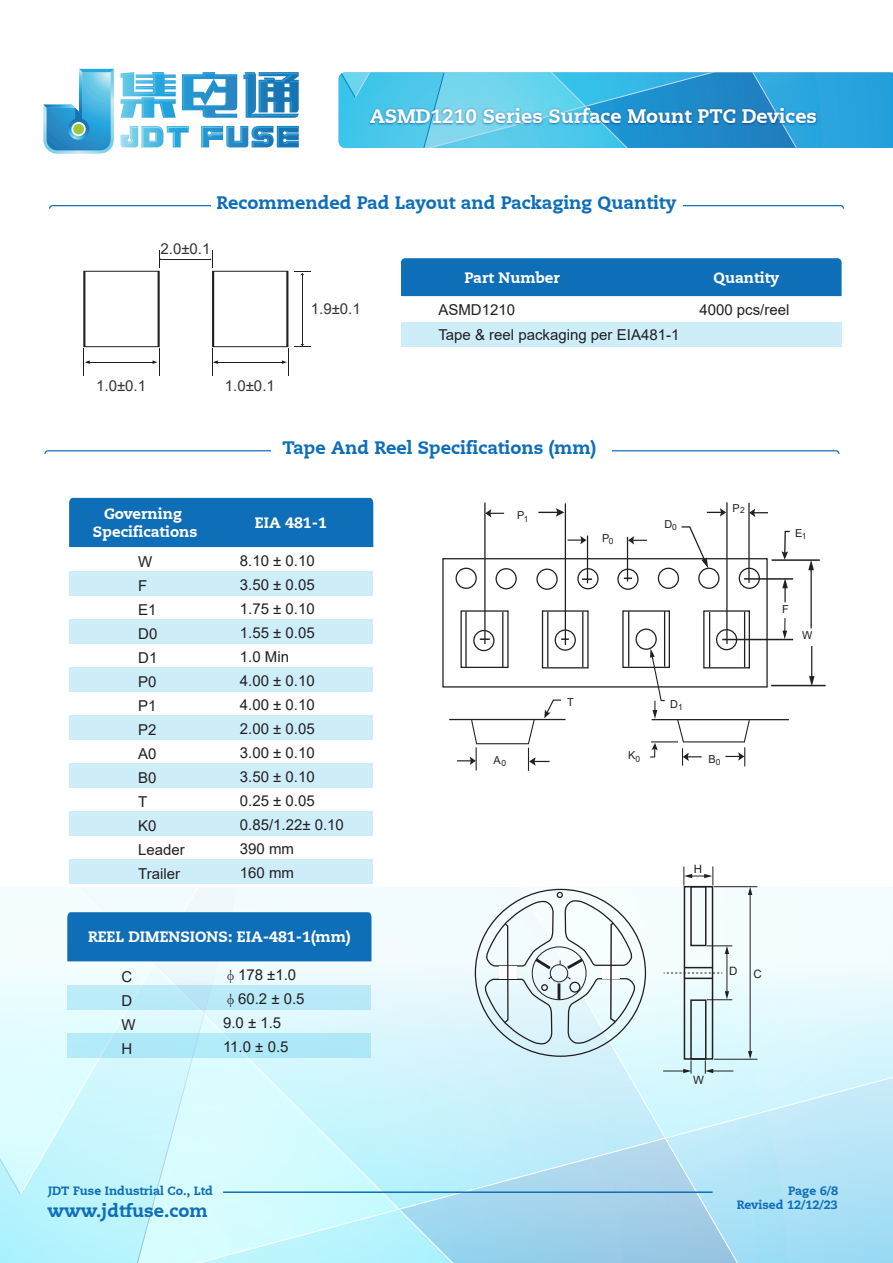
<style>
.page{position:relative;width:893px;height:1263px;background:#fff}
.page>*{position:absolute;margin:0;border:0;box-sizing:border-box;transform-origin:0 0}
.t1{font:800 19.5px "Caecilia LT";color:#fff}
.t2{font:800 18px "Caecilia LT";color:#0f6eb8}
.t3{font:15px/24px "Arial";color:#231f20}
.t4{font:800 15px/18px "Caecilia LT";color:#fff;text-align:center}
.t5{font:15px "Arial";color:#333334}
.t6{font:800 12px "Caecilia LT";color:#0f6eb8}
.t7{font:11.55px "Arial";color:#231f20}
.t8{font:10.95px "Arial";color:#231f20}
.s1{font-family:"Adobe Song Std";font-weight:300}
</style>
<div class="page">
<svg style="left:0;top:887px;width:19px;height:259px"></svg>
<svg style="left:715px;top:887px;width:176px;height:376px"></svg>
<svg style="left:19px;top:887px;width:48px;height:309px"></svg>
<svg style="left:371px;top:887px;width:344px;height:376px;background:#c4e9f6"></svg>
<svg style="left:0;top:1146px;width:22px;height:50px"></svg>
<svg style="left:339px;top:72px;width:554px;height:76px;background:#3eb2df"></svg>
<img style="left:367px;top:104px;width:454px;height:28px">
<svg style="left:44px;top:450px;width:796px;height:4px"></svg>
<div style="left:272px;top:443px;width:340px;height:17px;background:#fff"></div>
<div style="left:401px;top:323px;width:441px;height:24px;background:#cdeef9"></div>
<div style="left:401px;top:258px;width:441px;height:38px;background:#0f6eb8"></div>
<hr style="left:160px;top:259px;width:50px;height:1px;background:#231f20">
<svg style="left:83px;top:251px;width:78px;height:125px"></svg>
<svg style="left:210px;top:251px;width:101px;height:125px"></svg>
<svg style="left:49px;top:205px;width:795px;height:4px"></svg>
<div style="left:211px;top:198px;width:471px;height:16px;background:#fff"></div>
<div style="left:69px;top:571px;width:304px;height:24px;background:#cdeef9"></div>
<div style="left:69px;top:619px;width:304px;height:24px;background:#cdeef9"></div>
<div style="left:69px;top:715px;width:304px;height:24px;background:#cdeef9"></div>
<div style="left:69px;top:667px;width:304px;height:25px;background:#cdeef9"></div>
<div style="left:69px;top:812px;width:304px;height:24px;background:#cdeef9"></div>
<div style="left:69px;top:764px;width:304px;height:24px;background:#cdeef9"></div>
<div style="left:69px;top:860px;width:304px;height:24px;background:#cdeef9"></div>
<div style="left:69px;top:498px;width:304px;height:49px;background:#0f6eb8"></div>
<hr style="left:726px;top:502px;width:2px;height:142px;background:#231f20">
<hr style="left:565px;top:503px;width:1px;height:142px;background:#231f20">
<hr style="left:484px;top:502px;width:2px;height:142px;background:#231f20">
<hr style="left:748px;top:503px;width:2px;height:80px;background:#231f20">
<hr style="left:744px;top:578px;width:49px;height:2px;background:#231f20">
<hr style="left:722px;top:639px;width:71px;height:1px;background:#231f20">
<hr style="left:771px;top:685px;width:55px;height:1px;background:#231f20">
<hr style="left:772px;top:559px;width:48px;height:2px;background:#231f20">
<hr style="left:652px;top:719px;width:137px;height:1px;background:#231f20">
<svg style="left:538px;top:508px;width:26px;height:9px"></svg>
<svg style="left:707px;top:508px;width:19px;height:9px"></svg>
<svg style="left:749px;top:508px;width:19px;height:9px"></svg>
<svg style="left:485px;top:509px;width:19px;height:8px"></svg>
<svg style="left:781px;top:530px;width:10px;height:30px"></svg>
<hr style="left:810px;top:568px;width:2px;height:60px;background:#231f20">
<svg style="left:808px;top:560px;width:6px;height:10px"></svg>
<svg style="left:782px;top:578px;width:6px;height:24px"></svg>
<hr style="left:811px;top:646px;width:1px;height:32px;background:#231f20">
<svg style="left:809px;top:676px;width:5px;height:9px"></svg>
<svg style="left:782px;top:618px;width:5px;height:21px"></svg>
<svg style="left:442px;top:526px;width:326px;height:245px"></svg>
<svg style="left:483px;top:887px;width:154px;height:206px"></svg>
<hr style="left:750px;top:893px;width:1px;height:159px;background:#231f20">
<svg style="left:748px;top:887px;width:4px;height:8px"></svg>
<svg style="left:748px;top:1051px;width:4px;height:8px"></svg>
<hr style="left:714px;top:1059px;width:43px;height:1px;background:#231f20">
<hr style="left:714px;top:886px;width:43px;height:1px;background:#231f20">
<svg style="left:663px;top:866px;width:70px;height:208px"></svg>
<svg style="left:67px;top:887px;width:304px;height:376px;background:#b7e4f4"></svg>
<hr style="left:223px;top:1191px;width:490px;height:2px;background:#0f6eb8">
<svg style="left:120px;top:126px;width:179px;height:21px"></svg>
<svg style="left:120px;top:72px;width:179px;height:46px"></svg>
<svg style="left:43px;top:69px;width:71px;height:85px"></svg>
<svg style="left:71px;top:122px;width:15px;height:14px"></svg>
<div style="left:73px;top:124px;width:11px;height:10px;background:#9aca3b;border-radius:50%"></div>
<h1 class="t1" style="left:370px;top:104px;width:449px">ASMD1210 Series Surface Mount PTC Devices</h1>
<p class="t2" style="left:216px;top:191px;width:462px">Recommended Pad Layout and Packaging Quantity</p>
<p class="t5" style="left:160px;top:238px;width:52px">2.0±0.1</p>
<p class="t4" style="left:464px;top:268px;width:97px">Part Number</p>
<p class="t4" style="left:714px;top:268px;width:67px">Quantity</p>
<p class="t3" style="left:438px;top:298px;width:242px;line-height:24.5px">ASMD1210<br>Tape &amp; reel packaging per EIA481-1</p>
<p class="t5" style="left:311px;top:298px;width:52px">1.9±0.1</p>
<p class="t3" style="left:699px;top:298px;width:92px">4000 pcs/reel</p>
<p class="t5" style="left:96px;top:375px;width:52px">1.0±0.1</p>
<p class="t5" style="left:225px;top:375px;width:52px">1.0±0.1</p>
<p class="t2" style="left:283px;top:436px;width:315px">Tape And Reel Specifications (mm)</p>
<p class="t4" style="left:93px;top:505px;width:106px">Governing<br>Specifications</p>
<p class="t4" style="left:255px;top:514px;width:74px">EIA 481-1</p>
<p class="t3" style="left:138px;top:550px;width:48px">W<br>F<br>E1<br>D0<br>D1<br>P0<br>P1<br>P2<br>A0<br>B0<br>T<br>K0<br>Leader<br>Trailer</p>
<p class="t3" style="left:240px;top:548px;width:106px">8.10 ± 0.10<br>3.50 ± 0.05<br>1.75 ± 0.10<br>1.55 ± 0.05<br>1.0 Min<br>4.00 ± 0.10<br>4.00 ± 0.10<br>2.00 ± 0.05<br>3.00 ± 0.10<br>3.50 ± 0.10<br>0.25 ± 0.05<br>0.85/1.22± 0.10<br>390 mm<br>160 mm</p>
<p class="t8" style="left:517px;top:508px;width:13px">P<sub>1</sub></p>
<p class="t8" style="left:602px;top:530px;width:13px">P<sub>0</sub></p>
<p class="t8" style="left:664px;top:516px;width:14px">D<sub>0</sub></p>
<p class="t8" style="left:732px;top:501px;width:14px">P<sub>2</sub></p>
<p class="t8" style="left:567px;top:695px;width:8px">T</p>
<p class="t8" style="left:670px;top:696px;width:14px">D<sub>1</sub></p>
<p class="t8" style="left:493px;top:752px;width:14px">A<sub>0</sub></p>
<p class="t8" style="left:628px;top:748px;width:14px">K<sub>0</sub></p>
<p class="t8" style="left:708px;top:751px;width:14px">B<sub>0</sub></p>
<p class="t7" style="left:694px;top:861px;width:10px">H</p>
<p class="t4" style="left:88px;top:928px;width:264px">REEL DIMENSIONS: EIA-481-1(mm)</p>
<p class="t3" style="left:121px;top:964px;width:16px">C<br>D<br>W<br>H</p>
<p class="t3" style="left:223px;top:963px;width:83px"><span class="s1">φ</span>178 ±1.0 <span class="s1">φ</span>60.2 ± 0.5<br>9.0 ± 1.5<br>11.0 ± 0.5</p>
<p class="t7" style="left:729px;top:963px;width:10px">D</p>
<p class="t7" style="left:753px;top:966px;width:10px">C</p>
<p class="t7" style="left:693px;top:1072px;width:12px">W</p>
<p class="t8" style="left:795px;top:526px;width:13px">E<sub>1</sub></p>
<p class="t8" style="left:782px;top:601px;width:8px">F</p>
<p class="t8" style="left:802px;top:627px;width:12px">W</p>
<p class="t6" style="left:48px;top:1183px;width:166px">JDT Fuse Industrial Co., Ltd</p>
<p class="t2" style="left:48px;top:1199px;width:162px">www.jdtfuse.com</p>
<p class="t6" style="left:788px;top:1183px;width:52px">Page 6/8</p>
<p class="t6" style="left:737px;top:1197px;width:103px">Revised 12/12/23</p>
</div>
